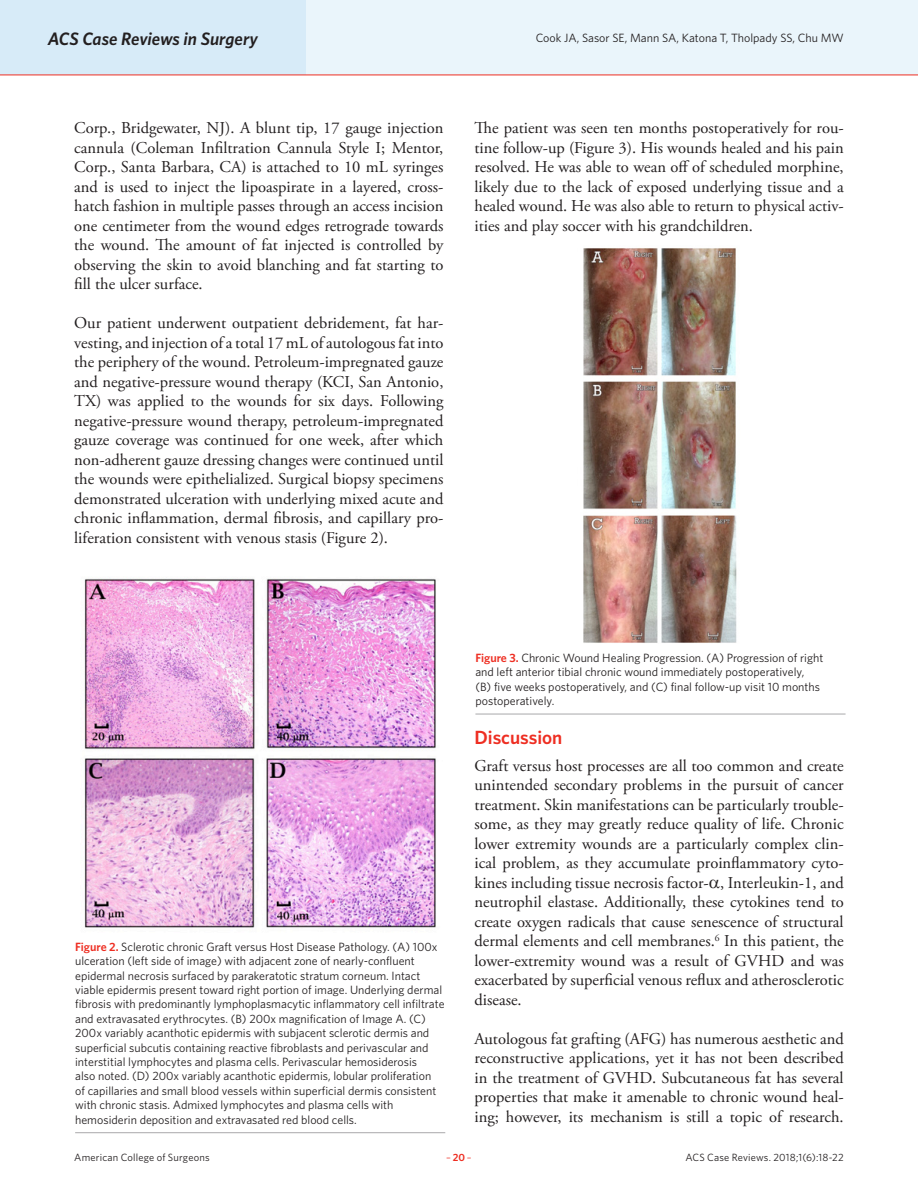
<style>
.page{position:relative;width:918px;height:1188px;background:#fff}
.page>*{position:absolute;margin:0;border:0;box-sizing:border-box;transform-origin:0 0}
.Article_Subhead{font:600 19.2px "Whitney";letter-spacing:-.005em;color:#ee2e22}
.t1{font:italic 600 18px "Whitney";letter-spacing:-.005em;color:#231f20}
.Article_Body_no_inde{font:16.5px/19.5px "Adobe Garamond Pro";color:#231f20;text-align:justify}
.Caption_New{font:12px/14.4px "Whitney";color:#231f20}
.t2{font:10.5px "Whitney";letter-spacing:.02em;color:#231f20}
.t3{font:10.5px "Whitney";color:#ee2e22}
.s1{font-weight:600;color:#ee2e22}
.s2{font-weight:600}
</style>
<div class="page">
<div style="left:0;top:0;width:918px;height:75px;background:#eaf5fb"></div>
<div style="left:0;top:0;width:306px;height:75px;background:#d7ebf8"></div>
<hr style="left:0;top:75px;width:918px;height:1px;background:#ee2e22">
<hr style="left:75px;top:1132px;width:370px;height:1px;background:#a9a8aa">
<hr style="left:475px;top:714px;width:371px;height:1px;background:#a9a8aa">
<img style="left:84px;top:578px;width:352px;height:350px">
<img style="left:583px;top:248px;width:154px;height:395px">
<p class="t1" style="left:48px;top:26px;width:212px">ACS Case Reviews in Surgery</p>
<p class="Caption_New" style="left:536px;top:31px;width:309px">Cook JA, Sasor SE, Mann SA, Katona T, Tholpady SS, Chu MW</p>
<p class="Article_Body_no_inde" style="left:74px;top:119px;width:371px">Corp., Bridgewater, NJ). A blunt tip, 17 gauge injection cannula (Coleman Infiltration Cannula Style I; Mentor, Corp., Santa Barbara, CA) is attached to 10 mL syringes and is used to inject the lipoaspirate in a layered, cross&shy;hatch fashion in multiple passes through an access incision one centimeter from the wound edges retrograde towards the wound. The amount of fat injected is controlled by observing the skin to avoid blanching and fat starting to fill the ulcer surface.</p>
<p class="Article_Body_no_inde" style="left:74px;top:314px;width:371px">Our patient underwent outpatient debridement, fat har&shy;vesting, and injection of a total 17 mL of autologous fat into the periphery of the wound. Petroleum-impregnated gauze and negative-pressure wound therapy (KCI, San Antonio, TX) was applied to the wounds for six days. Following negative-pressure wound therapy, petroleum-impregnated gauze coverage was continued for one week, after which non-adherent gauze dressing changes were continued until the wounds were epithelialized. Surgical biopsy specimens demonstrated ulceration with underlying mixed acute and chronic inflammation, dermal fibrosis, and capillary pro&shy;liferation consistent with venous stasis (Figure 2).</p>
<p class="Article_Body_no_inde" style="left:475px;top:119px;width:371px">The patient was seen ten months postoperatively for rou&shy;tine follow-up (Figure 3). His wounds healed and his pain resolved. He was able to wean off of scheduled morphine, likely due to the lack of exposed underlying tissue and a healed wound. He was also able to return to physical activ&shy;ities and play soccer with his grandchildren.</p>
<p class="Caption_New" style="left:75px;top:939px;width:371px"><span class="s1">Figure 2.</span> Sclerotic chronic Graft versus Host Disease Pathology. (A) 100x ulceration (left side of image) with adjacent zone of nearly-confluent epidermal necrosis surfaced by parakeratotic stratum corneum. Intact viable epidermis present toward right portion of image. Underlying dermal fibrosis with predominantly lymphoplasmacytic inflammatory cell infiltrate and extravasated erythrocytes. (B) 200x magnification of Image A. (C)<br>200x variably acanthotic epidermis with subjacent sclerotic dermis and superficial subcutis containing reactive fibroblasts and perivascular and interstitial lymphocytes and plasma cells. Perivascular hemosiderosis<br>also noted. (D) 200x variably acanthotic epidermis, lobular proliferation<br>of capillaries and small blood vessels within superficial dermis consistent with chronic stasis. Admixed lymphocytes and plasma cells with hemosiderin deposition and extravasated red blood cells.</p>
<p class="Caption_New" style="left:475px;top:650px;width:349px"><span class="s1">Figure 3.</span> Chronic Wound Healing Progression. (A) Progression of right and left anterior tibial chronic wound immediately postoperatively,<br>(B) five weeks postoperatively, and (C) final follow-up visit 10 months postoperatively.</p>
<p class="Article_Subhead" style="left:475px;top:724px;width:89px">Discussion</p>
<p class="Article_Body_no_inde" style="left:475px;top:756px;width:371px">Graft versus host processes are all too common and create unintended secondary problems in the pursuit of cancer treatment. Skin manifestations can be particularly trouble&shy;some, as they may greatly reduce quality of life. Chronic lower extremity wounds are a particularly complex clin&shy;ical problem, as they accumulate proinflammatory cyto&shy;kines including tissue necrosis factor- , Interleukin-1, and neutrophil elastase. Additionally, these cytokines tend to create oxygen radicals that cause senescence of structural dermal elements and cell membranes.<sup>6</sup> In this patient, the lower-extremity wound was a result of GVHD and was exacerbated by superficial venous reflux and atherosclerotic disease.</p>
<p class="Article_Body_no_inde" style="left:475px;top:1029px;width:371px">Autologous fat grafting (AFG) has numerous aesthetic and reconstructive applications, yet it has not been described in the treatment of GVHD. Subcutaneous fat has several properties that make it amenable to chronic wound heal&shy;ing; however, its mechanism is still a topic of research.</p>
<p class="t2" style="left:74px;top:1150px;width:137px">American College of Surgeons</p>
<p class="t3" style="left:446px;top:1150px;width:27px">–<span class="s2">20</span>–</p>
<p class="t2" style="left:685px;top:1150px;width:160px">ACS Case Reviews. 2018;1(6):18-22</p>
</div>
